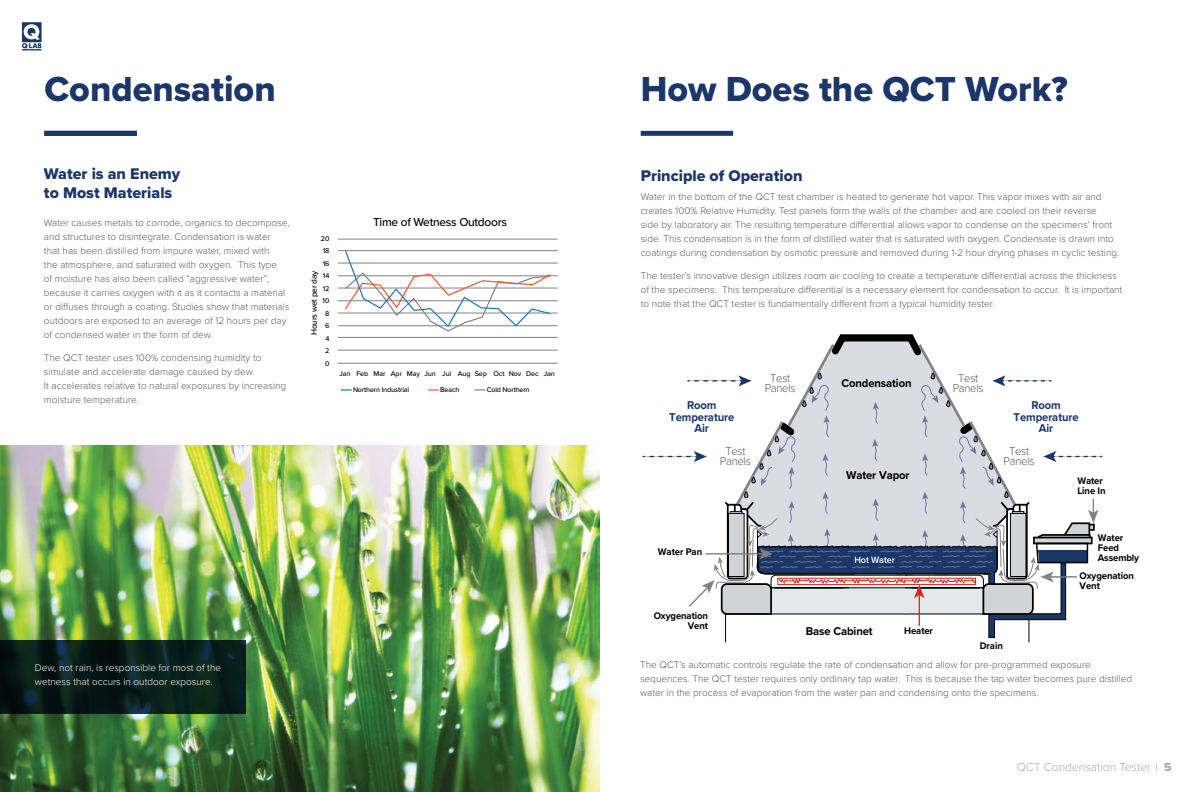
<style>
.page{position:relative;width:1190px;height:792px;background:#fff}
.page>*{position:absolute;margin:0;border:0;box-sizing:border-box;transform-origin:0 0}
.t1{font:36px "Proxima Nova Extrabld";color:#1b3668}
.t2{font:16px/19.2px "Proxima Nova Extrabld";color:#1b3668}
.t3{font:300 12px "Proxima Nova";color:#a7a9ac}
.t4{font:500 11.9px "Proxima Nova";letter-spacing:-.02em;color:#000}
.t5{font:300 11.7px/9.9px "Proxima Nova";letter-spacing:-.025em;color:#58595b;text-align:center;scale:.96 1}
.t6{font:700 11.7px/11.7px "Proxima Nova";letter-spacing:-.01em;color:#1b3769;text-align:center;scale:.96 1}
.t7{font:700 11.7px "Proxima Nova";letter-spacing:-.01em;color:#000;scale:.96 1}
.t8{font:300 10px/14px "Proxima Nova";color:#58595b}
.t9{font:300 10px/14px "Proxima Nova";color:#fff}
.t10{font:700 9.9px/9.9px "Proxima Nova";letter-spacing:-.01em;color:#000;scale:.96 1}
.t11{font:600 9.5px "Proxima Nova";letter-spacing:-.01em;color:#fff;scale:.96 1}
.t12{font:500 8.3px "Proxima Nova";letter-spacing:-.02em;color:#000}
.t13{font:500 7.1px/12.5px "Proxima Nova";color:#000;text-align:right}
.t14{font:500 7.1px "Proxima Nova";letter-spacing:-.02em;color:#000}
.s1{font-family:"Proxima Nova Extrabld";font-weight:400}
</style>
<div class="page">
<svg style="left:22px;top:22px;width:20px;height:28px"></svg>
<div style="left:44px;top:131px;width:93px;height:5px;background:#1b3668"></div>
<img style="left:0;top:446px;width:599px;height:346px">
<svg style="left:0;top:641px;width:246px;height:73px;fill:#071e19"></svg>
<hr style="left:338px;top:239px;width:220px;height:1px;background:#808285">
<hr style="left:338px;top:250px;width:220px;height:1px;background:#808285">
<hr style="left:338px;top:263px;width:220px;height:1px;background:#808285">
<hr style="left:338px;top:276px;width:220px;height:1px;background:#808285">
<hr style="left:338px;top:288px;width:220px;height:1px;background:#808285">
<hr style="left:338px;top:301px;width:220px;height:1px;background:#808285">
<hr style="left:338px;top:313px;width:220px;height:1px;background:#808285">
<hr style="left:338px;top:326px;width:220px;height:1px;background:#808285">
<hr style="left:338px;top:337px;width:220px;height:1px;background:#808285">
<hr style="left:338px;top:350px;width:220px;height:1px;background:#808285">
<hr style="left:338px;top:363px;width:220px;height:1px;background:#808285">
<svg style="left:341px;top:389px;width:10px;height:2px"></svg>
<svg style="left:428px;top:389px;width:10px;height:2px"></svg>
<svg style="left:475px;top:389px;width:10px;height:2px"></svg>
<svg style="left:344px;top:250px;width:207px;height:82px"></svg>
<div style="left:640px;top:131px;width:93px;height:5px;background:#1b3668"></div>
<svg style="left:642px;top:334px;width:460px;height:308px"></svg>
<h1 class="t1" style="left:44px;top:62px;width:233px">Condensation</h1>
<h1 class="t1" style="left:640px;top:62px;width:428px">How Does the QCT Work?</h1>
<h2 class="t2" style="left:44px;top:164px;width:138px">Water is an Enemy to Most Materials</h2>
<p class="t8" style="left:44px;top:215px;width:247px">Water causes metals to corrode, organics to decompose, and structures to disintegrate. Condensation is water<br>that has been distilled from impure water, mixed with<br>the atmosphere, and saturated with oxygen. This type<br>of moisture has also been called “aggressive water”, because it carries oxygen with it as it contacts a material or diffuses through a coating. Studies show that materials outdoors are exposed to an average of 12 hours per day of condensed water in the form of dew.</p>
<p class="t8" style="left:44px;top:350px;width:244px">The QCT tester uses 100% condensing humidity to simulate and accelerate damage caused by dew.<br>It accelerates relative to natural exposures by increasing moisture temperature.</p>
<p class="t13" style="left:321px;top:232px;width:10px">20<br>18<br>16<br>14<br>12<br>10<br>8<br>6<br>4<br>2<br>0</p>
<p class="t12" style="left:308px;top:335px;width:66px;rotate:-90deg">Hours wet per day</p>
<p class="t4" style="left:373px;top:213px;width:135px">Time of Wetness Outdoors</p>
<p class="t13" style="left:339px;top:367px;width:217px">Jan Feb Mar Apr May Jun Jul Aug Sep Oct Nov Dec Jan</p>
<p class="t14" style="left:353px;top:384px;width:58px">Northern Industrial</p>
<p class="t13" style="left:440px;top:383px;width:21px">Beach</p>
<p class="t14" style="left:487px;top:384px;width:44px">Cold Northern</p>
<h2 class="t2" style="left:640px;top:166px;width:163px">Principle of Operation</h2>
<p class="t8" style="left:640px;top:189px;width:480px">Water in the bottom of the QCT test chamber is heated to generate hot vapor. This vapor mixes with air and creates 100% Relative Humidity. Test panels form the walls of the chamber and are cooled on their reverse<br>side by laboratory air. The resulting temperature differential allows vapor to condense on the specimens’ front side. This condensation is in the form of distilled water that is saturated with oxygen. Condensate is drawn into coatings during condensation by osmotic pressure and removed during 1-2 hour drying phases in cyclic testing.</p>
<p class="t8" style="left:640px;top:268px;width:483px">The tester’s innovative design utilizes room air cooling to create a temperature differential across the thickness of the specimens. This temperature differential is a necessary element for condensation to occur. It is important to note that the QCT tester is fundamentally different from a typical humidity tester.</p>
<p class="t6" style="left:669px;top:399px;width:69px">Room<br>Temperature<br>Air</p>
<p class="t5" style="left:764px;top:372px;width:34px">Test<br>Panels</p>
<p class="t7" style="left:841px;top:374px;width:75px">Condensation</p>
<p class="t5" style="left:952px;top:372px;width:34px">Test<br>Panels</p>
<p class="t6" style="left:1013px;top:399px;width:69px">Room<br>Temperature<br>Air</p>
<p class="t5" style="left:720px;top:446px;width:34px">Test<br>Panels</p>
<p class="t5" style="left:1003px;top:446px;width:34px">Test<br>Panels</p>
<p class="t7" style="left:846px;top:467px;width:68px">Water Vapor</p>
<p class="t10" style="left:1077px;top:475px;width:31px">Water<br>Line In</p>
<p class="t10" style="left:658px;top:547px;width:48px">Water Pan</p>
<p class="t11" style="left:854px;top:552px;width:44px">Hot Water</p>
<p class="t10" style="left:1097px;top:533px;width:45px">Water<br>Feed<br>Assembly</p>
<p class="t10" style="left:1079px;top:571px;width:58px">Oxygenation<br>Vent</p>
<p class="t10" style="left:653px;top:610px;width:58px;text-align:right">Oxygenation<br>Vent</p>
<p class="t7" style="left:805px;top:623px;width:71px">Base Cabinet</p>
<p class="t10" style="left:904px;top:626px;width:32px">Heater</p>
<p class="t10" style="left:979px;top:640px;width:26px">Drain</p>
<p class="t9" style="left:35px;top:660px;width:188px">Dew, not rain, is responsible for most of the wetness that occurs in outdoor exposure.</p>
<p class="t8" style="left:640px;top:658px;width:493px">The QCT’s automatic controls regulate the rate of condensation and allow for pre-programmed exposure sequences. The QCT tester requires only ordinary tap water. This is because the tap water becomes pure distilled water in the process of evaporation from the water pan and condensing onto the specimens.</p>
<p class="t3" style="left:1016px;top:758px;width:156px">QCT Condensation Tester | <span class="s1">5</span></p>
</div>
